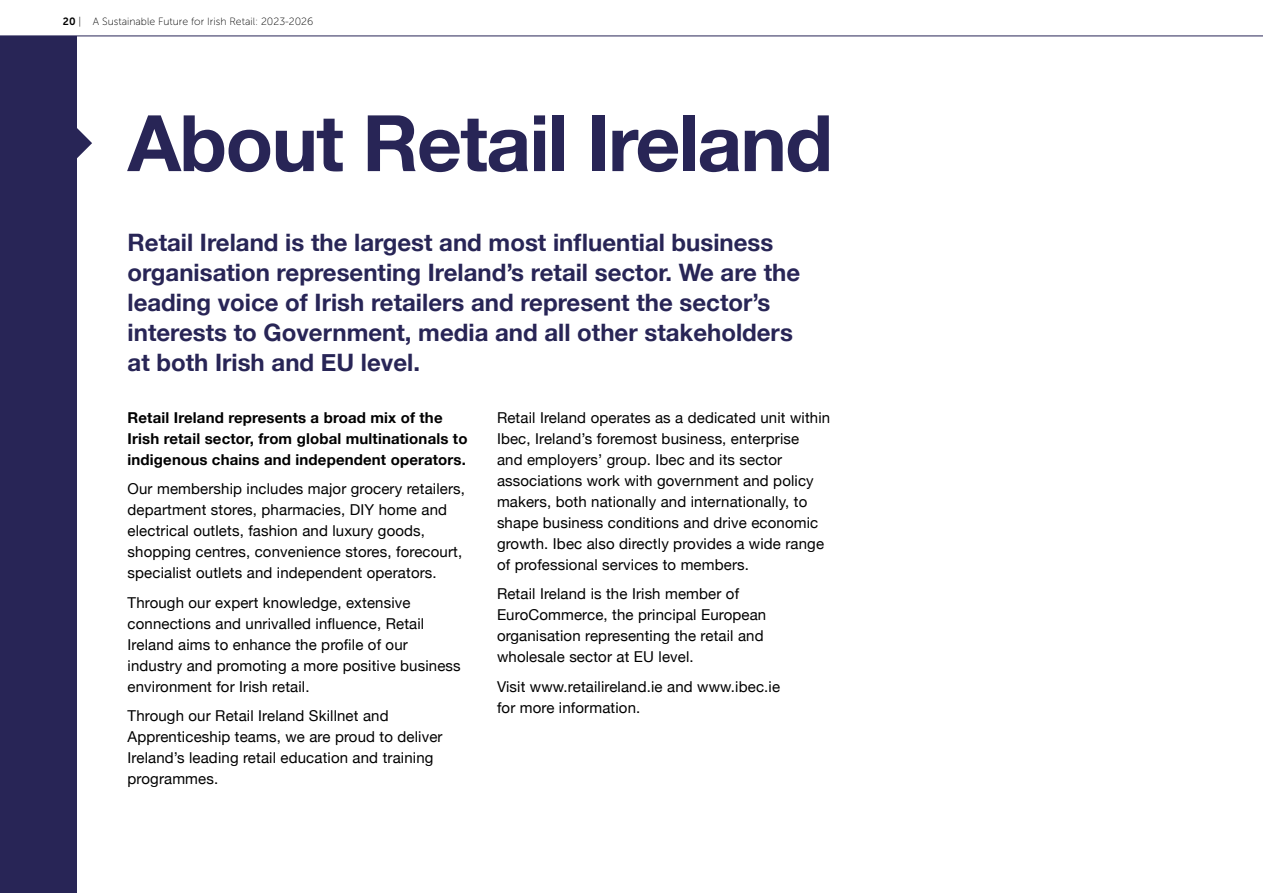
<style>
.page{position:relative;width:1263px;height:893px;background:#fff}
.page>*{position:absolute;margin:0;border:0;box-sizing:border-box;transform-origin:0 0}
.t1{font:700 78px "Helvetica Neue";letter-spacing:-.02em;color:#282556}
.t2{font:700 24px/30px "Helvetica Neue";color:#282556}
.t3{font:15px/21px "Helvetica Neue";letter-spacing:.01em;color:#000}
.t4{font:700 15px/21px "Helvetica Neue";letter-spacing:.01em;color:#000}
.t5{font:10.5px "Museo Sans 100";color:#000}
.s1{font-family:"Museo Sans 700"}
</style>
<div class="page">
<div style="left:0;top:0;width:77px;height:893px;background:#282556"></div>
<svg style="left:77px;top:128px;width:15px;height:30px"></svg>
<svg style="left:0;top:0;width:1263px;height:36px"></svg>
<p class="t5" style="left:63px;top:16px;width:252px"><span class="s1">20</span> | A Sustainable Future for Irish Retail: 2023-2026</p>
<h1 class="t1" style="left:128px;top:82px;width:707px">About Retail Ireland</h1>
<p class="t2" style="left:128px;top:228px;width:674px">Retail Ireland is the largest and most influential business organisation representing Ireland’s retail sector. We are the leading voice of Irish retailers and represent the sector’s interests to Government, media and all other stakeholders at both Irish and EU level.</p>
<p class="t4" style="left:128px;top:407px;width:341px">Retail Ireland represents a broad mix of the<br>Irish retail sector, from global multinationals to indigenous chains and independent operators.</p>
<p class="t3" style="left:128px;top:479px;width:339px">Our membership includes major grocery retailers, department stores, pharmacies, DIY home and electrical outlets, fashion and luxury goods, shopping centres, convenience stores, forecourt, specialist outlets and independent operators.</p>
<p class="t3" style="left:128px;top:593px;width:335px">Through our expert knowledge, extensive connections and unrivalled influence, Retail Ireland aims to enhance the profile of our industry and promoting a more positive business environment for Irish retail.</p>
<p class="t3" style="left:128px;top:706px;width:317px">Through our Retail Ireland Skillnet and Apprenticeship teams, we are proud to deliver Ireland’s leading retail education and training programmes.</p>
<p class="t3" style="left:497px;top:407px;width:335px">Retail Ireland operates as a dedicated unit within Ibec, Ireland’s foremost business, enterprise<br>and employers’ group. Ibec and its sector associations work with government and policy makers, both nationally and internationally, to shape business conditions and drive economic growth. Ibec also directly provides a wide range of professional services to members.</p>
<p class="t3" style="left:497px;top:584px;width:271px">Retail Ireland is the Irish member of EuroCommerce, the principal European organisation representing the retail and wholesale sector at EU level.</p>
<p class="t3" style="left:497px;top:677px;width:285px">Visit www.retailireland.ie and www.ibec.ie for more information.</p>
</div>
